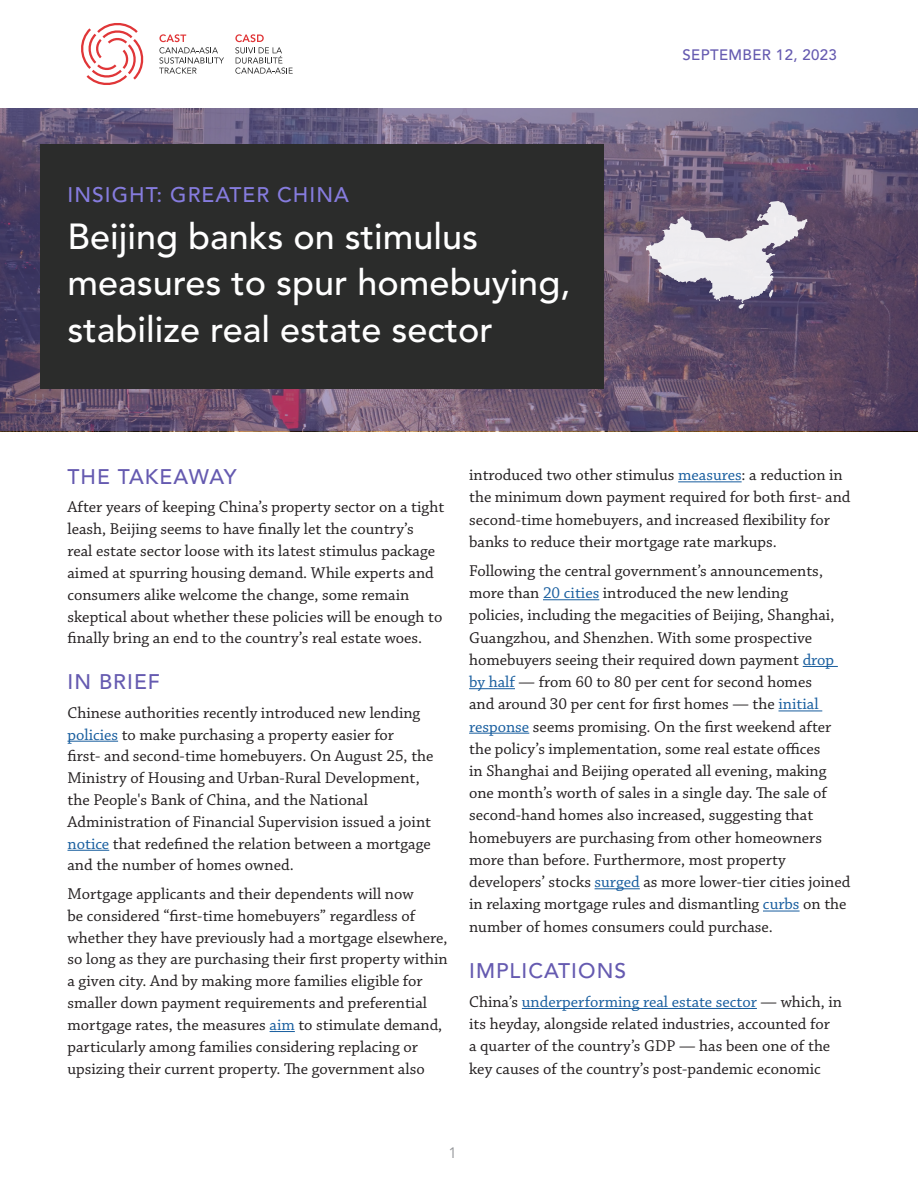
<style>
.page{position:relative;width:918px;height:1188px;background:#fff}
.page>*{position:absolute;margin:0;border:0;box-sizing:border-box;transform-origin:0 0}
.t1{font:500 36px/46.5px "Avenir LT Std";color:#fff}
.t2{font:500 21px "Avenir LT Std";letter-spacing:.05em;color:#655ab0}
.Insights{font:500 21px "Avenir LT Std";letter-spacing:.05em;color:#867cde}
.Body{font:16.5px/22.2px "Chaparral Pro";color:#231f20}
.Date{font:500 15px "Avenir LT Std";letter-spacing:.025em;color:#655ab0}
.t3{font:15px "Avenir LT Std";color:#939598}
.s1{color:#175d9e}
</style>
<div class="page">
<svg style="left:81px;top:23px;width:63px;height:62px"></svg>
<svg style="left:159px;top:34px;width:65px;height:40px"></svg>
<svg style="left:235px;top:34px;width:58px;height:40px"></svg>
<svg style="left:0;top:109px;width:917px;height:322px;background:#665472"></svg>
<div style="left:40px;top:145px;width:564px;height:244px;background:#2b2c2b"></div>
<hr style="left:68px;top:741px;width:50px;height:1px;background:#175d9e">
<hr style="left:68px;top:850px;width:41px;height:1px;background:#175d9e">
<svg style="left:270px;top:1031px;width:25px;height:1px"></svg>
<hr style="left:678px;top:481px;width:64px;height:1px;background:#175d9e">
<hr style="left:543px;top:599px;width:56px;height:1px;background:#175d9e">
<hr style="left:803px;top:666px;width:35px;height:1px;background:#175d9e">
<hr style="left:469px;top:688px;width:46px;height:1px;background:#175d9e">
<hr style="left:779px;top:710px;width:43px;height:1px;background:#175d9e">
<hr style="left:469px;top:733px;width:60px;height:1px;background:#175d9e">
<hr style="left:595px;top:888px;width:45px;height:1px;background:#175d9e">
<hr style="left:763px;top:911px;width:37px;height:1px;background:#175d9e">
<hr style="left:522px;top:1008px;width:235px;height:1px;background:#175d9e">
<svg style="left:646px;top:201px;width:162px;height:108px;background:#9990a3"></svg>
<p class="Insights" style="left:68px;top:183px;width:283px">INSIGHT: GREATER CHINA</p>
<h1 class="t1" style="left:68px;top:214px;width:504px">Beijing banks on stimulus measures to spur homebuying, stabilize real estate sector</h1>
<p class="Date" style="left:683px;top:46px;width:156px">SEPTEMBER 12, 2023</p>
<h2 class="t2" style="left:68px;top:464px;width:171px">THE TAKEAWAY</h2>
<p class="Body" style="left:68px;top:497px;width:378px;line-height:21.8px">After years of keeping China’s property sector on a tight leash, Beijing seems to have finally let the country’s<br>real estate sector loose with its latest stimulus package aimed at spurring housing demand. While experts and consumers alike welcome the change, some remain skeptical about whether these policies will be enough to finally bring an end to the country’s real estate woes.</p>
<h2 class="t2" style="left:68px;top:670px;width:94px">IN BRIEF</h2>
<p class="Body" style="left:68px;top:702px;width:368px;line-height:21.8px">Chinese authorities recently introduced new lending <span class="s1">policies</span> to make purchasing a property easier for<br>first- and second-time homebuyers. On August 25, the Ministry of Housing and Urban-Rural Development, the People's Bank of China, and the National Administration of Financial Supervision issued a joint <span class="s1">notice</span> that redefined the relation between a mortgage and the number of homes owned.</p>
<p class="Body" style="left:68px;top:884px;width:382px;line-height:21.8px">Mortgage applicants and their dependents will now<br>be considered “first-time homebuyers” regardless of whether they have previously had a mortgage elsewhere, so long as they are purchasing their first property within a given city. And by making more families eligible for smaller down payment requirements and preferential mortgage rates, the measures <span class="s1">aim</span> to stimulate demand, particularly among families considering replacing or upsizing their current property. The government also</p>
<p class="Body" style="left:469px;top:465px;width:383px">introduced two other stimulus <span class="s1">measures</span>: a reduction in the minimum down payment required for both first- and second-time homebuyers, and increased flexibility for banks to reduce their mortgage rate markups.</p>
<p class="Body" style="left:469px;top:560px;width:383px">Following the central government’s announcements, more than <span class="s1">20 cities</span> introduced the new lending<br>policies, including the megacities of Beijing, Shanghai, Guangzhou, and Shenzhen. With some prospective homebuyers seeing their required down payment <span class="s1">drop by half</span> — from 60 to 80 per cent for second homes<br>and around 30 per cent for first homes — the <span class="s1">initial response</span> seems promising. On the first weekend after the policy’s implementation, some real estate offices<br>in Shanghai and Beijing operated all evening, making one month’s worth of sales in a single day. The sale of second-hand homes also increased, suggesting that homebuyers are purchasing from other homeowners more than before. Furthermore, most property developers’ stocks <span class="s1">surged</span> as more lower-tier cities joined in relaxing mortgage rules and dismantling <span class="s1">curbs</span> on the number of homes consumers could purchase.</p>
<h2 class="t2" style="left:469px;top:958px;width:158px">IMPLICATIONS</h2>
<p class="Body" style="left:469px;top:991px;width:375px">China’s <span class="s1">underperforming real estate sector</span> — which, in its heyday, alongside related industries, accounted for<br>a quarter of the country’s GDP — has been one of the key causes of the country’s post-pandemic economic</p>
<p class="t3" style="left:448px;top:1144px;width:10px">1</p>
</div>
